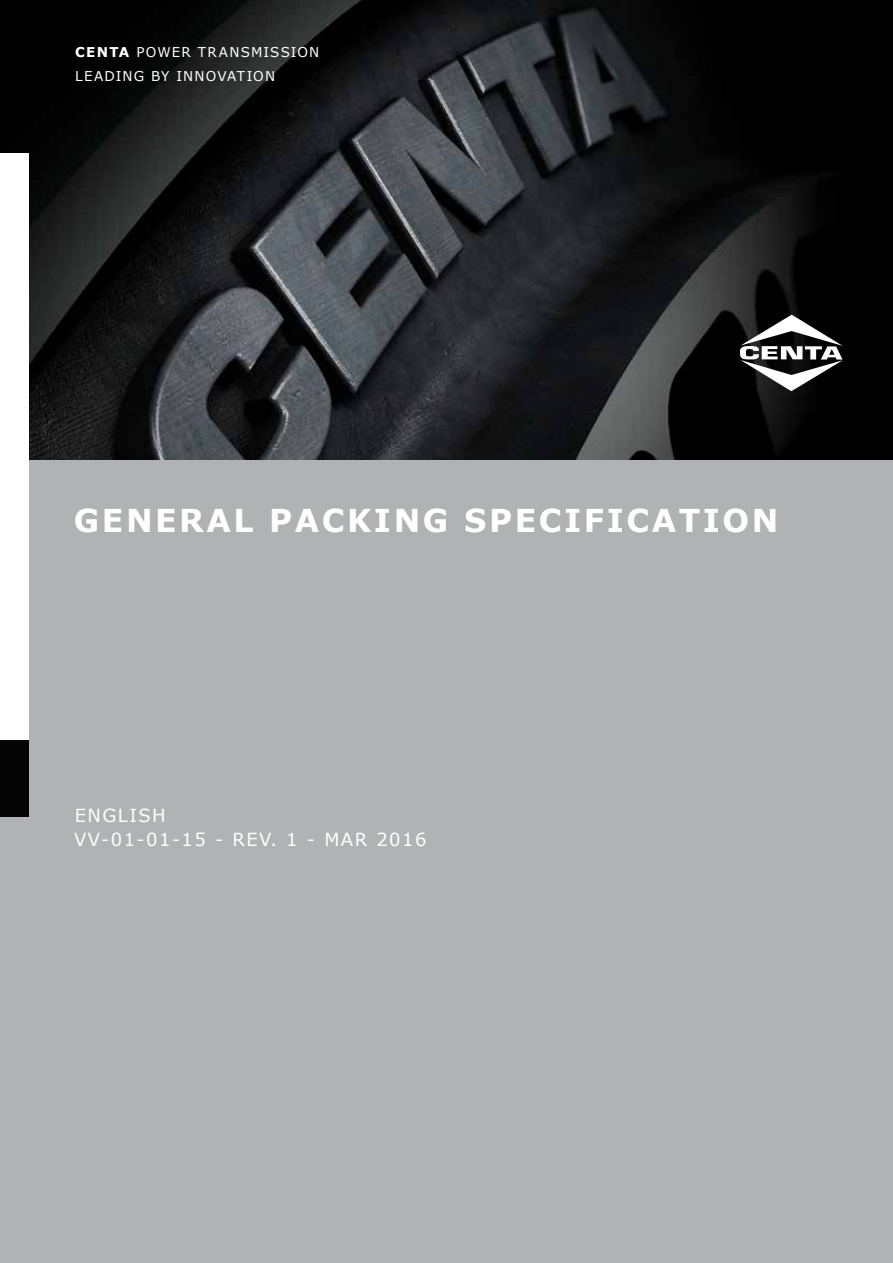
<style>
.page{position:relative;width:893px;height:1263px;background:#b1b2b3}
.page>*{position:absolute;margin:0;border:0;box-sizing:border-box;transform-origin:0 0}
.t1{font:700 31.5px "Verdana";letter-spacing:.08em;color:#fff}
.t2{font:18px/24px "Verdana";letter-spacing:.08em;color:#fff}
.t3{font:13.5px/24px "Verdana";letter-spacing:.085em;color:#fff}
.s1{font-weight:700}
</style>
<div class="page">
<img style="left:0;top:0;width:893px;height:459px">
<svg style="left:739px;top:315px;width:104px;height:76px;background:#555"></svg>
<div style="left:0;top:153px;width:29px;height:663px;background:#fff"></div>
<div style="left:0;top:740px;width:29px;height:76px;background:#050505"></div>
<p class="t3" style="left:75px;top:40px;width:246px"><span class="s1">CENTA</span> POWER TRANSMISSION<br>LEADING BY INNOVATION</p>
<h1 class="t1" style="left:74px;top:498px;width:706px">GENERAL PACKING SPECIFICATION</h1>
<h2 class="t2" style="left:74px;top:803px;width:354px">ENGLISH<br>VV-01-01-15 - REV. 1 - MAR 2016</h2>
</div>
